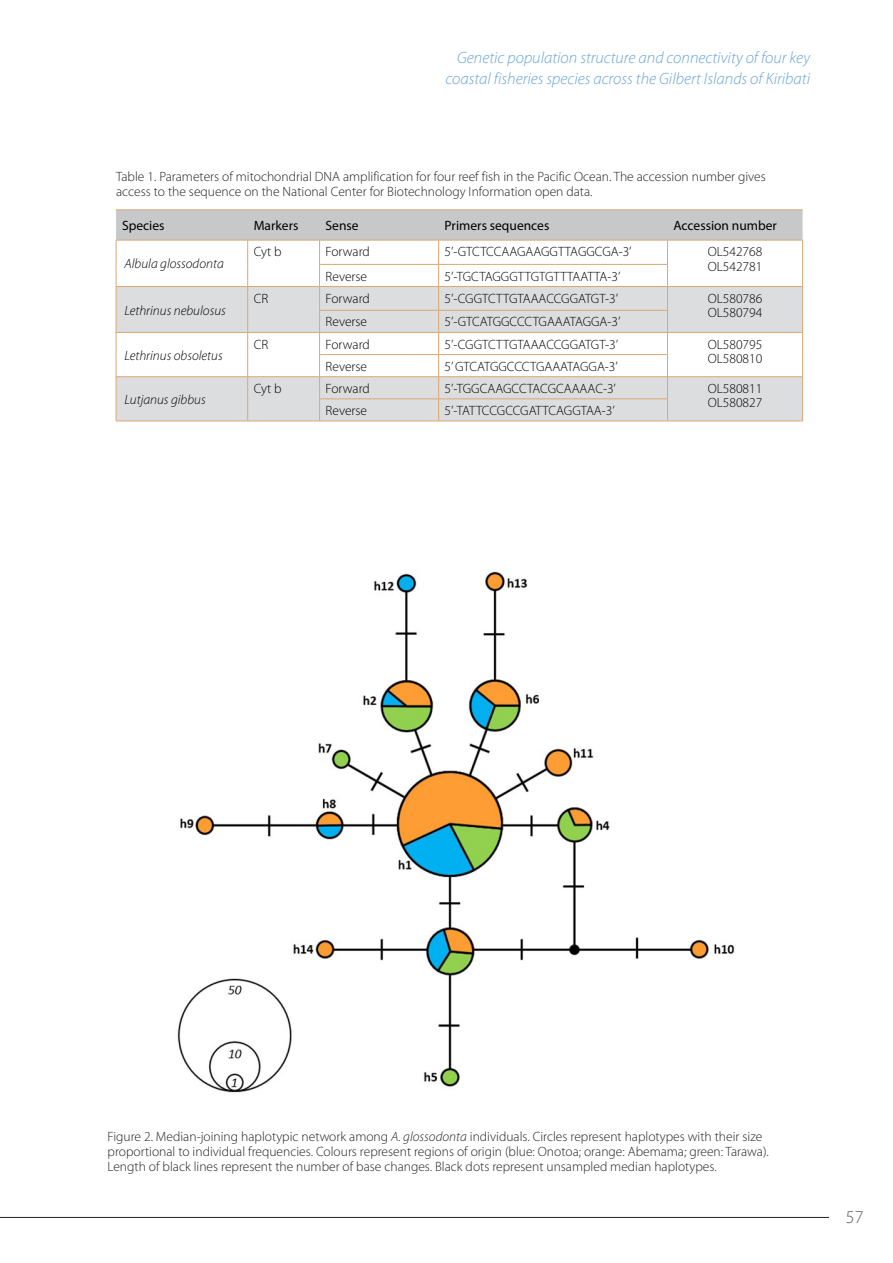
<style>
.page{position:relative;width:893px;height:1263px;background:#fff}
.page>*{position:absolute;margin:0;border:0;box-sizing:border-box;transform-origin:0 0}
.t1{font:300 18px "Myriad Pro";color:#57585a}
.Title_feature{font:italic 300 16.5px/21px "Myriad Pro";color:#68a4d8;text-align:right}
.caption_Figure{font:300 13.5px/15px "Myriad Pro";color:#231f20}
.t2{font:300 13.5px/14.5px "Myriad Pro";color:#000}
.t3{font:italic 300 13.5px "Myriad Pro";color:#000}
.t4{font:13.5px "Myriad Pro";color:#000}
.s1{font-style:italic}
</style>
<div class="page">
<hr style="left:0;top:1217px;width:829px;height:1px;background:#231f20">
<hr style="left:116px;top:209px;width:132px;height:1px;background:#daa875">
<hr style="left:248px;top:209px;width:72px;height:1px;background:#daa875">
<hr style="left:320px;top:209px;width:119px;height:1px;background:#daa875">
<hr style="left:439px;top:209px;width:228px;height:1px;background:#daa875">
<hr style="left:667px;top:209px;width:136px;height:1px;background:#daa875">
<hr style="left:116px;top:421px;width:132px;height:1px;background:#daa875">
<hr style="left:248px;top:421px;width:72px;height:1px;background:#daa875">
<hr style="left:667px;top:421px;width:136px;height:1px;background:#daa875">
<hr style="left:320px;top:421px;width:119px;height:1px;background:#daa875">
<hr style="left:439px;top:421px;width:228px;height:1px;background:#daa875">
<svg style="left:116px;top:210px;width:687px;height:211px"></svg>
<hr style="left:439px;top:376px;width:228px;height:1px;background:#daa875">
<img style="left:177px;top:570px;width:558px;height:523px">
<p class="Title_feature" style="left:445px;top:47px;width:366px">Genetic population structure and connectivity of four key coastal fisheries species across the Gilbert Islands of Kiribati</p>
<p class="caption_Figure" style="left:116px;top:169px;width:651px">Table 1. Parameters of mitochondrial DNA amplification for four reef fish in the Pacific Ocean. The accession number gives access to the sequence on the National Center for Biotechnology Information open data.</p>
<p class="t4" style="left:122px;top:217px;width:44px">Species</p>
<p class="t4" style="left:254px;top:217px;width:46px">Markers</p>
<p class="t4" style="left:326px;top:217px;width:35px">Sense</p>
<p class="t4" style="left:445px;top:217px;width:106px">Primers sequences</p>
<p class="t4" style="left:673px;top:217px;width:105px">Accession number</p>
<p class="t3" style="left:125px;top:256px;width:101px">Albula glossodonta</p>
<p class="t2" style="left:254px;top:244px;width:30px">Cyt b</p>
<p class="t2" style="left:326px;top:244px;width:46px">Forward</p>
<p class="t2" style="left:445px;top:244px;width:188px">5’-GTCTCCAAGAAGGTTAGGCGA-3’</p>
<p class="t2" style="left:708px;top:244px;width:56px">OL542768<br>OL542781</p>
<p class="t2" style="left:326px;top:269px;width:43px">Reverse</p>
<p class="t2" style="left:445px;top:269px;width:177px">5’-TGCTAGGGTTGTGTTTAATTA-3’</p>
<p class="t3" style="left:125px;top:302px;width:103px">Lethrinus nebulosus</p>
<p class="t3" style="left:125px;top:347px;width:100px">Lethrinus obsoletus</p>
<p class="t3" style="left:125px;top:391px;width:83px">Lutjanus gibbus</p>
<p class="t2" style="left:254px;top:291px;width:16px">CR</p>
<p class="t2" style="left:326px;top:291px;width:46px">Forward</p>
<p class="t2" style="left:445px;top:291px;width:175px">5’-CGGTCTTGTAAACCGGATGT-3’</p>
<p class="t2" style="left:708px;top:291px;width:56px">OL580786<br>OL580794</p>
<p class="t2" style="left:326px;top:315px;width:43px">Reverse</p>
<p class="t2" style="left:445px;top:315px;width:177px">5’-GTCATGGCCCTGAAATAGGA-3’</p>
<p class="t2" style="left:254px;top:337px;width:16px">CR</p>
<p class="t2" style="left:326px;top:337px;width:46px">Forward</p>
<p class="t2" style="left:445px;top:337px;width:175px">5’-CGGTCTTGTAAACCGGATGT-3’</p>
<p class="t2" style="left:708px;top:337px;width:56px">OL580795<br>OL580810</p>
<p class="t2" style="left:326px;top:359px;width:43px">Reverse</p>
<p class="t2" style="left:445px;top:359px;width:175px">5’ GTCATGGCCCTGAAATAGGA-3’</p>
<p class="t2" style="left:254px;top:381px;width:30px">Cyt b</p>
<p class="t2" style="left:326px;top:381px;width:46px">Forward</p>
<p class="t2" style="left:445px;top:381px;width:173px">5’-TGGCAAGCCTACGCAAAAC-3’</p>
<p class="t2" style="left:708px;top:381px;width:56px">OL580811<br>OL580827</p>
<p class="t2" style="left:326px;top:403px;width:43px">Reverse</p>
<p class="t2" style="left:445px;top:403px;width:172px">5’-TATTCCGCCGATTCAGGTAA-3’</p>
<p class="caption_Figure" style="left:108px;top:1129px;width:663px">Figure 2. Median-joining haplotypic network among <span class="s1">A. glossodonta</span> individuals. Circles represent haplotypes with their size proportional to individual frequencies. Colours represent regions of origin (blue: Onotoa; orange: Abemama; green: Tarawa).<br>Length of black lines represent the number of base changes. Black dots represent unsampled median haplotypes.</p>
<h1 class="t1" style="left:846px;top:1206px;width:19px">57</h1>
</div>
